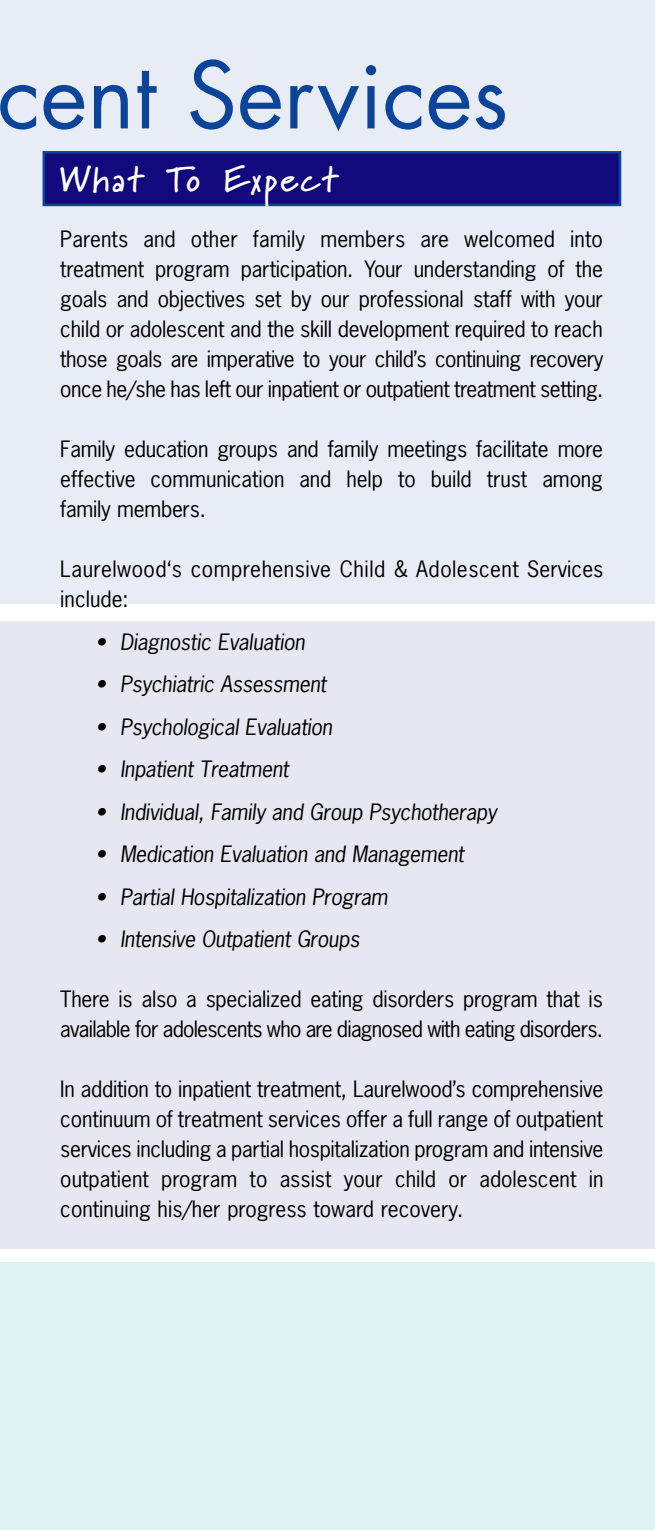
<style>
.page{position:relative;width:655px;height:1530px;background:#fff}
.page>*{position:absolute;margin:0;border:0;box-sizing:border-box;transform-origin:0 0}
.t1{font:90px "Futura";color:#0b4499}
.t2{font:700 35px "Marydale";letter-spacing:.065em;color:#fff}
.t3{font:21.25px/30px "News Gothic";letter-spacing:-.01em;color:#000;text-align:justify}
.t4{font:italic 21.25px "News Gothic";letter-spacing:-.01em;color:#000}
.t5{font:21.25px/30px "News Gothic";letter-spacing:-.035em;color:#000}
.t6{font:21.25px/30px "News Gothic";letter-spacing:.025em;color:#000}
</style>
<div class="page">
<div style="left:0;top:0;width:655px;height:604px;background:#e7ecf5"></div>
<div style="left:0;top:621px;width:655px;height:628px;background:#e7e7f2"></div>
<div style="left:0;top:1262px;width:655px;height:268px;background:#ddf1f2"></div>
<div style="left:44px;top:152px;width:576px;height:53px;background:#12097c"></div>
<div style="left:43px;top:151px;width:578px;height:55px;border:2px solid #0b4499"></div>
<h1 class="t1" style="left:-2px;top:54px;width:512px">cent Services</h1>
<h2 class="t2" style="left:60px;top:159px;width:279px">What To Expect</h2>
<p class="t3" style="left:60px;top:225px;width:545px">Parents and other family members are welcomed into treatment program participation. Your understanding of the goals and objectives set by our professional staff with your child or adolescent and the skill development required to reach those goals are imperative to your child’s continuing recovery once he/she has left our inpatient or outpatient treatment setting.</p>
<p class="t3" style="left:60px;top:435px;width:544px">Family education groups and family meetings facilitate more effective communication and help to build trust among family members.</p>
<p class="t6" style="left:60px;top:555px;width:545px">Laurelwood‘s comprehensive Child &amp; Adolescent Services include:</p>
<p class="t4" style="left:96px;top:630px;width:211px">• Diagnostic Evaluation</p>
<p class="t4" style="left:96px;top:673px;width:232px">• Psychiatric Assessment</p>
<p class="t4" style="left:96px;top:715px;width:238px">• Psychological Evaluation</p>
<p class="t4" style="left:96px;top:758px;width:194px">• Inpatient Treatment</p>
<p class="t4" style="left:96px;top:800px;width:402px">• Individual, Family and Group Psychotherapy</p>
<p class="t4" style="left:96px;top:843px;width:370px">• Medication Evaluation and Management</p>
<p class="t4" style="left:96px;top:885px;width:293px">• Partial Hospitalization Program</p>
<p class="t4" style="left:96px;top:928px;width:265px">• Intensive Outpatient Groups</p>
<p class="t5" style="left:60px;top:985px;width:544px">There is also a specialized eating disorders program that is available for adolescents who are diagnosed with eating disorders.</p>
<p class="t3" style="left:60px;top:1075px;width:545px">In addition to inpatient treatment, Laurelwood’s comprehensive continuum of treatment services offer a full range of outpatient services including a partial hospitalization program and intensive outpatient program to assist your child or adolescent in continuing his/her progress toward recovery.</p>
</div>
